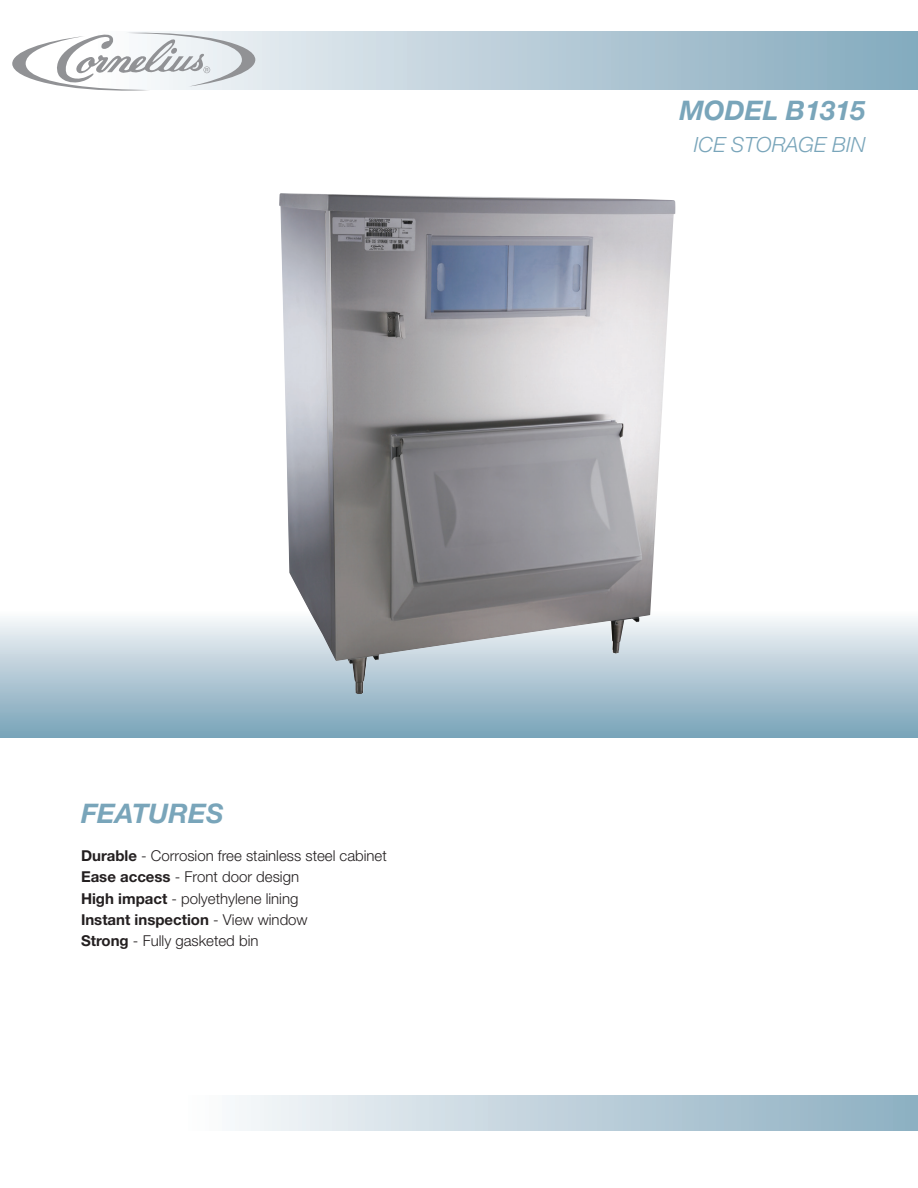
<style>
.page{position:relative;width:918px;height:1188px;background:#fff}
.page>*{position:absolute;margin:0;border:0;box-sizing:border-box;transform-origin:0 0}
._1-TITLE{font:italic 700 27px "Helvetica Neue LT Std";color:#79a5ba}
._1-TITLE-2{font:italic 300 21px "Helvetica Neue LT Std";color:#79a5ba}
._3-Bullets{font:300 15px "Helvetica Neue LT Std";color:#231f20}
._3-Bullets-2{font:700 15px "Helvetica Neue LT Std";color:#231f20}
.s1{font-weight:700}
.s2{font-weight:300}
</style>
<div class="page">
<div style="left:0;top:610px;width:918px;height:127px;background:linear-gradient(to bottom,#fbfafb,#77a1b7)"></div>
<svg style="left:256px;top:32px;width:662px;height:58px;background:#b2c8d5"></svg>
<svg style="left:12px;top:32px;width:244px;height:59px"></svg>
<div style="left:0;top:1096px;width:918px;height:35px;background:linear-gradient(to right,#fff,#8eafc2)"></div>
<img style="left:279px;top:193px;width:396px;height:501px">
<p class="_1-TITLE" style="left:81px;top:797px;width:144px">FEATURES</p>
<p class="_3-Bullets" style="left:81px;top:847px;width:307px"><span class="s1">Durable</span> - Corrosion free stainless steel cabinet</p>
<p class="_3-Bullets" style="left:81px;top:868px;width:220px"><span class="s1">Ease access</span> - Front door design</p>
<p class="_3-Bullets" style="left:81px;top:889px;width:219px"><span class="s1">High impact</span> - polyethylene lining</p>
<p class="_3-Bullets-2" style="left:81px;top:910px;width:228px">Instant inspection <span class="s2">- View window</span></p>
<p class="_3-Bullets" style="left:81px;top:932px;width:179px"><span class="s1">Strong</span> - Fully gasketed bin</p>
<p class="_1-TITLE" style="left:679px;top:93px;width:188px">MODEL B1315</p>
<p class="_1-TITLE-2" style="left:694px;top:132px;width:173px">ICE STORAGE BIN</p>
</div>
